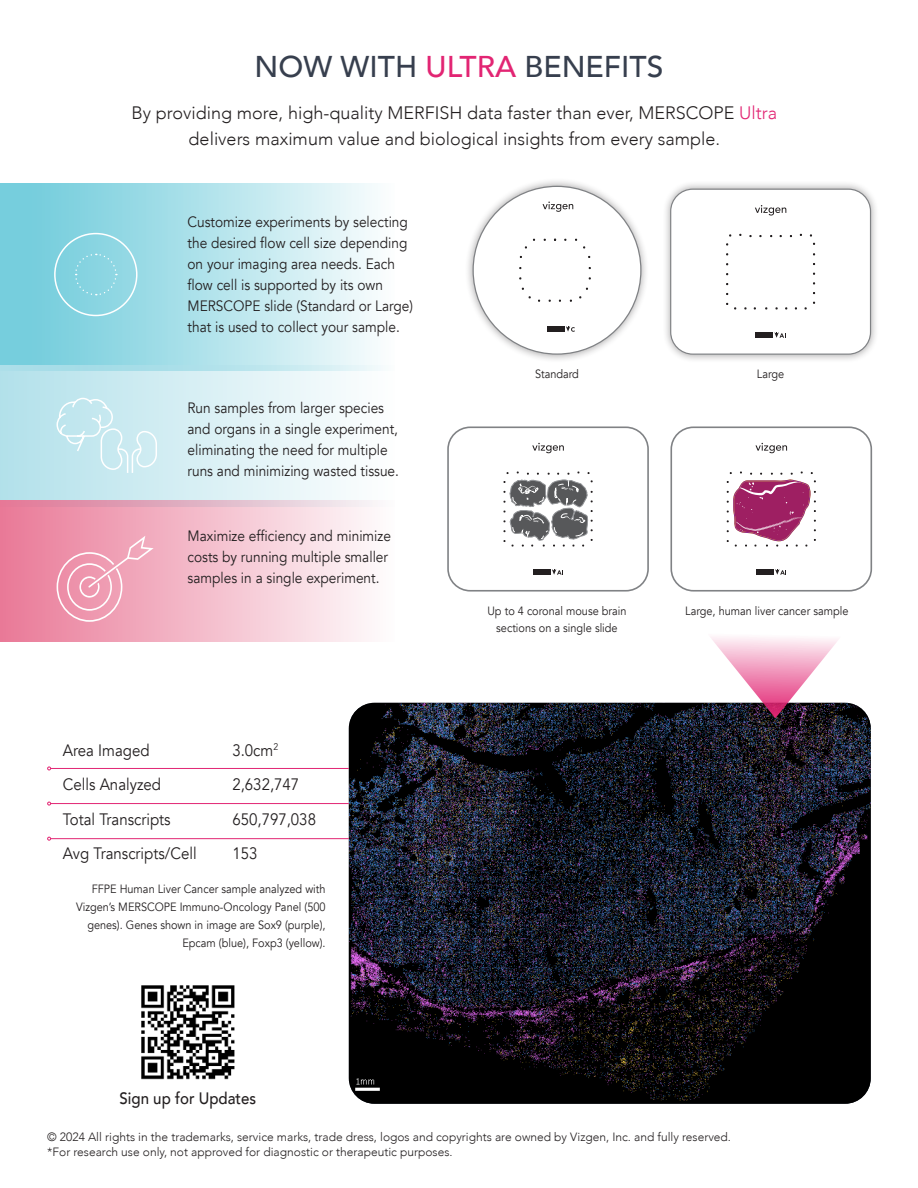
<style>
.page{position:relative;width:918px;height:1188px;background:#fff}
.page>*{position:absolute;margin:0;border:0;box-sizing:border-box;transform-origin:0 0}
.t1{font:500 30px "Avenir";color:#373f4e}
.t2{font:300 18px/25.5px "Avenir";color:#231f20;text-align:center}
.t3{font:16.5px "Avenir";color:#231f20;scale:.91 1}
.t4{font:500 16.5px "Avenir";color:#231f20;scale:.91 1}
.t5{font:15px/21px "Avenir";color:#231f20;scale:.91 1}
.t6{font:12px/18px "Avenir";color:#231f20;text-align:right;scale:.91 1}
.t7{font:300 12px/14.4px "Avenir";color:#231f20}
.s1{color:#e22573}
</style>
<div class="page">
<img style="left:349px;top:703px;width:522px;height:401px">
<div style="left:0;top:183px;width:395px;height:188px;background:linear-gradient(to right,#69c9da,#f8fcfd)"></div>
<div style="left:0;top:365px;width:395px;height:142px;background:linear-gradient(to right,#b0e0ea,#fdfefe)"></div>
<div style="left:0;top:500px;width:395px;height:142px;background:linear-gradient(to right,#e87897,#fefdfd)"></div>
<svg style="left:57px;top:536px;width:97px;height:86px;background:#f0a6ba"></svg>
<svg style="left:56px;top:397px;width:102px;height:77px;background:#cbeaf1"></svg>
<div style="left:662px;top:180px;width:217px;height:183px;background:#231f20;opacity:.4"></div>
<div style="left:671px;top:189px;width:200px;height:165px;background:#fff;border-radius:22px"></div>
<div style="left:670px;top:189px;width:201px;height:166px;border:1px solid #808285;border-radius:22px"></div>
<svg style="left:755px;top:205px;width:31px;height:11px"></svg>
<div style="left:756px;top:332px;width:17px;height:6px;background:#231f20"></div>
<svg style="left:774px;top:332px;width:12px;height:6px"></svg>
<div style="left:54px;top:233px;width:84px;height:83px;border:2px solid #fff;border-radius:50%"></div>
<div style="left:74px;top:253px;width:43px;height:43px;background:#89d5e1"></div>
<div style="left:464px;top:177px;width:185px;height:186px;background:#231f20;opacity:.4"></div>
<div style="left:473px;top:186px;width:168px;height:168px;background:#fff;border-radius:50%"></div>
<svg style="left:543px;top:202px;width:30px;height:10px"></svg>
<div style="left:548px;top:326px;width:17px;height:6px;background:#231f20"></div>
<svg style="left:566px;top:326px;width:9px;height:6px"></svg>
<svg style="left:692px;top:637px;width:167px;height:81px"></svg>
<hr style="left:51px;top:768px;width:298px;height:1px;background:#e22573">
<hr style="left:51px;top:803px;width:298px;height:1px;background:#e22573">
<hr style="left:51px;top:838px;width:298px;height:1px;background:#e22573">
<svg style="left:47px;top:837px;width:4px;height:4px"></svg>
<div style="left:670px;top:426px;width:202px;height:166px;border:2px solid #808285;border-radius:22px"></div>
<svg style="left:755px;top:443px;width:32px;height:10px"></svg>
<div style="left:756px;top:569px;width:18px;height:6px;background:#231f20"></div>
<svg style="left:775px;top:569px;width:11px;height:6px"></svg>
<svg style="left:727px;top:472px;width:89px;height:74px"></svg>
<div style="left:447px;top:426px;width:202px;height:166px;border:2px solid #808285;border-radius:22px"></div>
<svg style="left:532px;top:443px;width:32px;height:10px"></svg>
<div style="left:533px;top:569px;width:18px;height:6px;background:#231f20"></div>
<svg style="left:552px;top:569px;width:11px;height:6px"></svg>
<svg style="left:504px;top:472px;width:89px;height:74px"></svg>
<img style="left:141px;top:985px;width:94px;height:95px">
<h1 class="t1" style="left:255px;top:54px;width:410px">NOW WITH <span class="s1">ULTRA</span> BENEFITS</h1>
<p class="t2" style="left:132px;top:100px;width:647px">By providing more, high-quality MERFISH data faster than ever, MERSCOPE <span class="s1">Ultra </span>delivers maximum value and biological insights from every sample.</p>
<p class="t5" style="left:188px;top:213px;width:249px">Customize experiments by selecting the desired flow cell size depending on your imaging area needs. Each flow cell is supported by its own MERSCOPE slide (Standard or Large) that is used to collect your sample.</p>
<p class="t5" style="left:188px;top:399px;width:234px">Run samples from larger species and organs in a single experiment, eliminating the need for multiple runs and minimizing wasted tissue.</p>
<p class="t5" style="left:188px;top:525px;width:225px">Maximize efficiency and minimize costs by running multiple smaller samples in a single experiment.</p>
<p class="t3" style="left:63px;top:743px;width:97px">Area Imaged</p>
<p class="t3" style="left:232px;top:743px;width:52px">3.0cm<sup>2</sup></p>
<p class="t3" style="left:63px;top:778px;width:109px">Cells Analyzed</p>
<p class="t3" style="left:232px;top:778px;width:75px">2,632,747</p>
<p class="t3" style="left:63px;top:812px;width:120px">Total Transcripts</p>
<p class="t3" style="left:232px;top:812px;width:93px">650,797,038</p>
<p class="t3" style="left:63px;top:847px;width:148px">Avg Transcripts/Cell</p>
<p class="t3" style="left:232px;top:847px;width:29px">153</p>
<p class="t6" style="left:76px;top:881px;width:276px">FFPE Human Liver Cancer sample analyzed with Vizgen’s MERSCOPE Immuno-Oncology Panel (500 genes). Genes shown in image are Sox9 (purple), Epcam (blue), Foxp3 (yellow).</p>
<p class="t4" style="left:120px;top:1091px;width:152px">Sign up for Updates</p>
<p class="t6" style="left:535px;top:366px;width:50px">Standard</p>
<p class="t6" style="left:757px;top:366px;width:32px">Large</p>
<p class="t6" style="left:487px;top:604px;width:154px;line-height:16.5px;text-align:center">Up to 4 coronal mouse brain sections on a single slide</p>
<p class="t6" style="left:685px;top:603px;width:181px">Large, human liver cancer sample</p>
<p class="t7" style="left:47px;top:1130px;width:685px">© 2024 All rights in the trademarks, service marks, trade dress, logos and copyrights are owned by Vizgen, Inc. and fully reserved. *For research use only, not approved for diagnostic or therapeutic purposes.</p>
</div>
